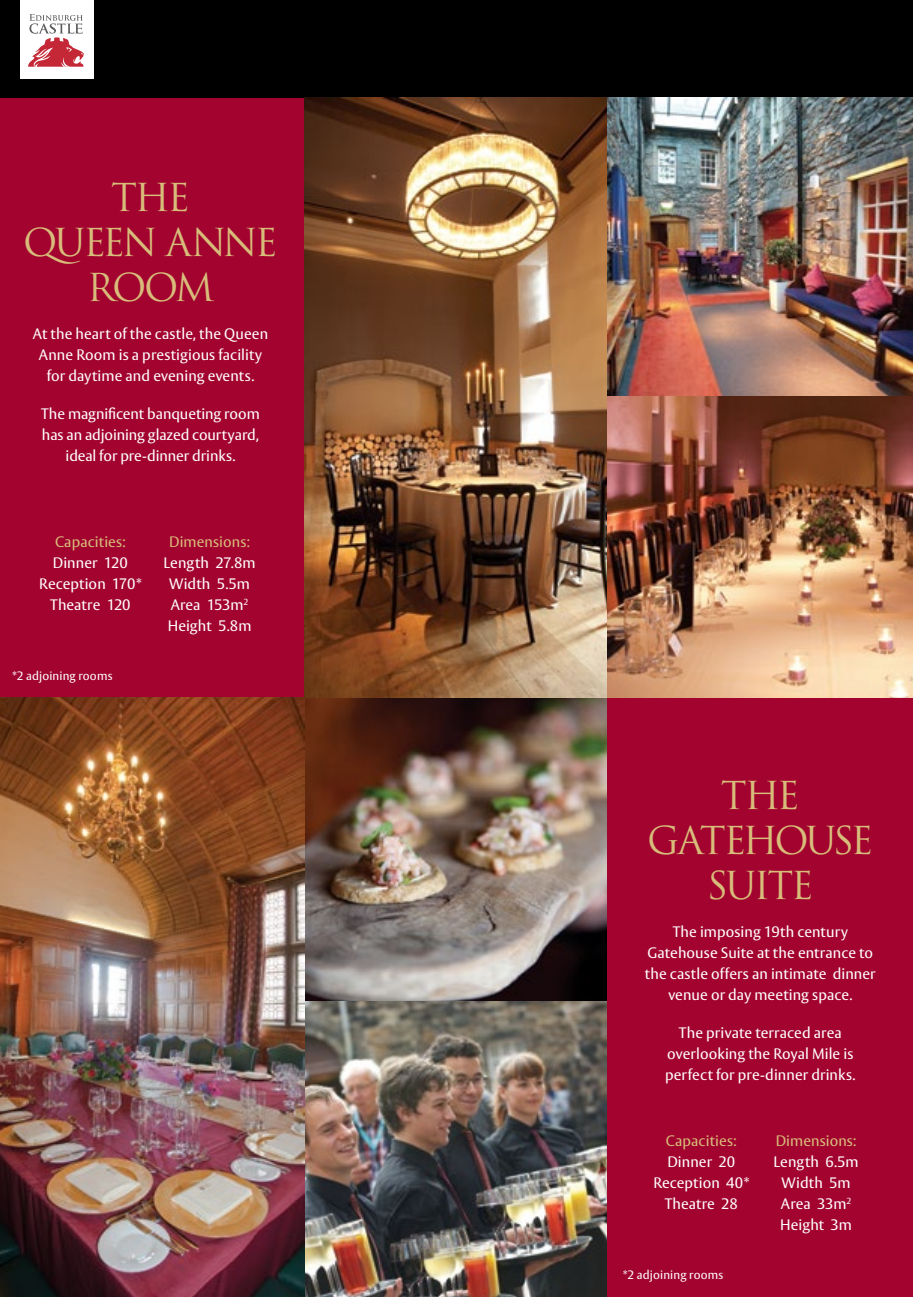
<style>
.page{position:relative;width:913px;height:1297px;background:#fff}
.page>*{position:absolute;margin:0;border:0;box-sizing:border-box;transform-origin:0 0}
.t1{font:37.5px/45px "Trajan";letter-spacing:-.08em;color:#d8bd7a;text-align:center}
.t2{font:15px/21px "Vesta";letter-spacing:.005em;color:#fff;text-align:center}
.t3{font:15px "Vesta";letter-spacing:.005em;color:#d8bd7a}
.t4{font:12px "Vesta";letter-spacing:.01em;color:#fff}
</style>
<div class="page">
<div style="left:0;top:98px;width:304px;height:599px;background:#a3042f"></div>
<div style="left:0;top:0;width:912px;height:98px;background:#000"></div>
<div style="left:606px;top:697px;width:306px;height:600px;background:#a3042f"></div>
<img style="left:304px;top:697px;width:302px;height:304px">
<img style="left:304px;top:98px;width:608px;height:599px">
<img style="left:304px;top:1001px;width:302px;height:296px">
<img style="left:0;top:697px;width:304px;height:600px">
<div style="left:20px;top:0;width:73px;height:79px;background:#fff"></div>
<svg style="left:28px;top:14px;width:56px;height:53px"></svg>
<h1 class="t1" style="left:23px;top:175px;width:256px">THE<br>QUEEN ANNE<br>ROOM</h1>
<p class="t2" style="left:33px;top:324px;width:237px">At the heart of the castle, the Queen<br>Anne Room is a prestigious facility for daytime and evening events.</p>
<p class="t2" style="left:41px;top:404px;width:220px">The magnificent banqueting room has an adjoining glazed courtyard, ideal for pre-dinner drinks.</p>
<p class="t3" style="left:55px;top:533px;width:72px">Capacities:</p>
<p class="t2" style="left:39px;top:553px;width:104px">Dinner 120<br>Reception 170*<br>Theatre 120</p>
<p class="t4" style="left:12px;top:668px;width:102px">*2 adjoining rooms</p>
<p class="t3" style="left:169px;top:533px;width:82px">Dimensions:</p>
<p class="t2" style="left:163px;top:553px;width:93px;text-align:left">Length 27.8m<br>Width 5.5m<br>Area 153m<sup>2<br></sup>Height 5.8m</p>
<h1 class="t1" style="left:646px;top:773px;width:228px">THE<br>GATEHOUSE<br>SUITE</h1>
<p class="t2" style="left:644px;top:922px;width:232px">The imposing 19th century<br>Gatehouse Suite at the entrance to the castle offers an intimate dinner venue or day meeting space.</p>
<p class="t2" style="left:664px;top:1023px;width:192px">The private terraced area overlooking the Royal Mile is perfect for pre-dinner drinks.</p>
<p class="t3" style="left:665px;top:1132px;width:72px">Capacities:</p>
<p class="t2" style="left:653px;top:1152px;width:97px">Dinner 20<br>Reception 40*<br>Theatre 28</p>
<p class="t4" style="left:622px;top:1268px;width:102px">*2 adjoining rooms</p>
<p class="t3" style="left:775px;top:1132px;width:82px">Dimensions:</p>
<p class="t2" style="left:773px;top:1152px;width:87px">Length 6.5m<br>Width 5m<br>Area 33m<sup>2<br></sup>Height 3m</p>
</div>
